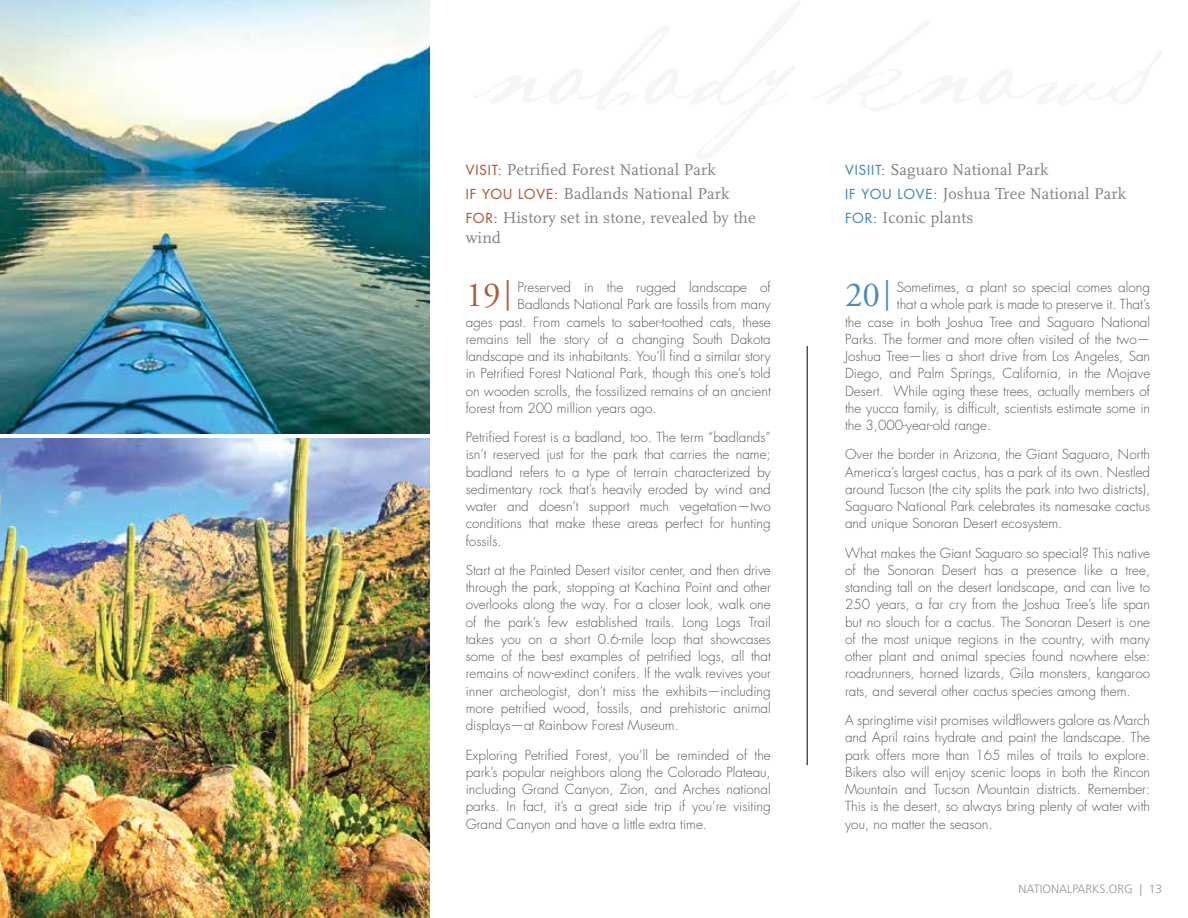
<style>
.page{position:relative;width:1188px;height:918px;background:#fff}
.page>*{position:absolute;margin:0;border:0;box-sizing:border-box;transform-origin:0 0}
.t1{font:35.1px "Adobe Garamond";color:#ae5e39}
.t2{font:35.1px "Adobe Garamond";color:#4c8db3}
.t3{font:16.5px/24px "Scala";letter-spacing:.01em;color:#808285}
.t4{font:300 13.5px/17.2px "Futura";color:#58595b;text-align:justify}
.t5{font:300 12px "Frutiger";color:#939598}
.s1{font-family:"Futura";font-size:13.5px;color:#ae5e39}
.s2{font-size:30.75px}
.s3{font-family:"Futura";font-size:13.5px;color:#4c8db3}
</style>
<div class="page">
<img style="left:0;top:438px;width:429px;height:480px">
<img style="left:0;top:0;width:429px;height:434px">
<hr style="left:807px;top:346px;width:1px;height:419px;background:#000">
<p class="t3" style="left:466px;top:158px;width:291px"><span class="s1">VISIT:</span> Petrified Forest National Park<br><span class="s1">IF YOU LOVE:</span> Badlands National Park<br><span class="s1">FOR:</span> History set in stone, revealed by the</p>
<p class="t3" style="left:466px;top:226px;width:37px">wind</p>
<h1 class="t1" style="left:466px;top:277px;width:47px">19<span class="s2">|</span></h1>
<p class="t4" style="left:518px;top:279px;width:255px">Preserved in the rugged landscape of</p>
<p class="t4" style="left:518px;top:296px;width:255px">Badlands National Park are fossils from many</p>
<p class="t4" style="left:466px;top:314px;width:307px">ages past. From camels to saber-toothed cats, these</p>
<p class="t4" style="left:466px;top:331px;width:307px">remains tell the story of a changing South Dakota</p>
<p class="t4" style="left:466px;top:348px;width:307px">landscape and its inhabitants. You’ll find a similar story</p>
<p class="t4" style="left:466px;top:365px;width:307px">in Petrified Forest National Park, though this one’s told</p>
<p class="t4" style="left:466px;top:383px;width:307px">on wooden scrolls, the fossilized remains of an ancient</p>
<p class="t4" style="left:466px;top:400px;width:193px">forest from 200 million years ago.</p>
<p class="t4" style="left:466px;top:429px;width:307px">Petrified Forest is a badland, too. The term “badlands” isn’t reserved just for the park that carries the name; badland refers to a type of terrain characterized by sedimentary rock that’s heavily eroded by wind and water and doesn’t support much vegetation—two conditions that make these areas perfect for hunting fossils.</p>
<p class="t4" style="left:466px;top:562px;width:307px">Start at the Painted Desert visitor center, and then drive through the park, stopping at Kachina Point and other overlooks along the way. For a closer look, walk one of the park’s few established trails. Long Logs Trail takes you on a short 0.6-mile loop that showcases some of the best examples of petrified logs, all that remains of now-extinct conifers. If the walk revives your inner archeologist, don’t miss the exhibits—including more petrified wood, fossils, and prehistoric animal displays—at Rainbow Forest Museum.</p>
<p class="t4" style="left:466px;top:746px;width:307px">Exploring Petrified Forest, you’ll be reminded of the park’s popular neighbors along the Colorado Plateau, including Grand Canyon, Zion, and Arches national parks. In fact, it’s a great side trip if you’re visiting Grand Canyon and have a little extra time.</p>
<p class="t3" style="left:845px;top:158px;width:283px"><span class="s3">VISIIT:</span> Saguaro National Park<br><span class="s3">IF YOU LOVE:</span> Joshua Tree National Park<br><span class="s3">FOR:</span> Iconic plants</p>
<h1 class="t2" style="left:845px;top:277px;width:47px">20<span class="s2">|</span></h1>
<p class="t4" style="left:897px;top:279px;width:255px">Sometimes, a plant so special comes along</p>
<p class="t4" style="left:897px;top:296px;width:255px">that a whole park is made to preserve it. That’s</p>
<p class="t4" style="left:845px;top:314px;width:307px">the case in both Joshua Tree and Saguaro National</p>
<p class="t4" style="left:845px;top:331px;width:307px">Parks. The former and more often visited of the two—</p>
<p class="t4" style="left:845px;top:348px;width:307px">Joshua Tree—lies a short drive from Los Angeles, San</p>
<p class="t4" style="left:845px;top:365px;width:307px">Diego, and Palm Springs, California, in the Mojave</p>
<p class="t4" style="left:845px;top:383px;width:307px">Desert. While aging these trees, actually members of</p>
<p class="t4" style="left:845px;top:400px;width:307px">the yucca family, is difficult, scientists estimate some in</p>
<p class="t4" style="left:845px;top:417px;width:148px">the 3,000-year-old range.</p>
<p class="t4" style="left:845px;top:446px;width:307px">Over the border in Arizona, the Giant Saguaro, North America’s largest cactus, has a park of its own. Nestled around Tucson (the city splits the park into two districts), Saguaro National Park celebrates its namesake cactus and unique Sonoran Desert ecosystem.</p>
<p class="t4" style="left:845px;top:545px;width:307px">What makes the Giant Saguaro so special? This native of the Sonoran Desert has a presence like a tree, standing tall on the desert landscape, and can live to 250 years, a far cry from the Joshua Tree’s life span but no slouch for a cactus. The Sonoran Desert is one of the most unique regions in the country, with many other plant and animal species found nowhere else: roadrunners, horned lizards, Gila monsters, kangaroo rats, and several other cactus species among them.</p>
<p class="t4" style="left:845px;top:712px;width:307px">A springtime visit promises wildflowers galore as March and April rains hydrate and paint the landscape. The park offers more than 165 miles of trails to explore.<br>Bikers also will enjoy scenic loops in both the Rincon Mountain and Tucson Mountain districts. Remember:<br>This is the desert, so always bring plenty of water with you, no matter the season.</p>
<p class="t5" style="left:1019px;top:882px;width:145px">NATIONALPARKS.ORG | 13</p>
</div>
